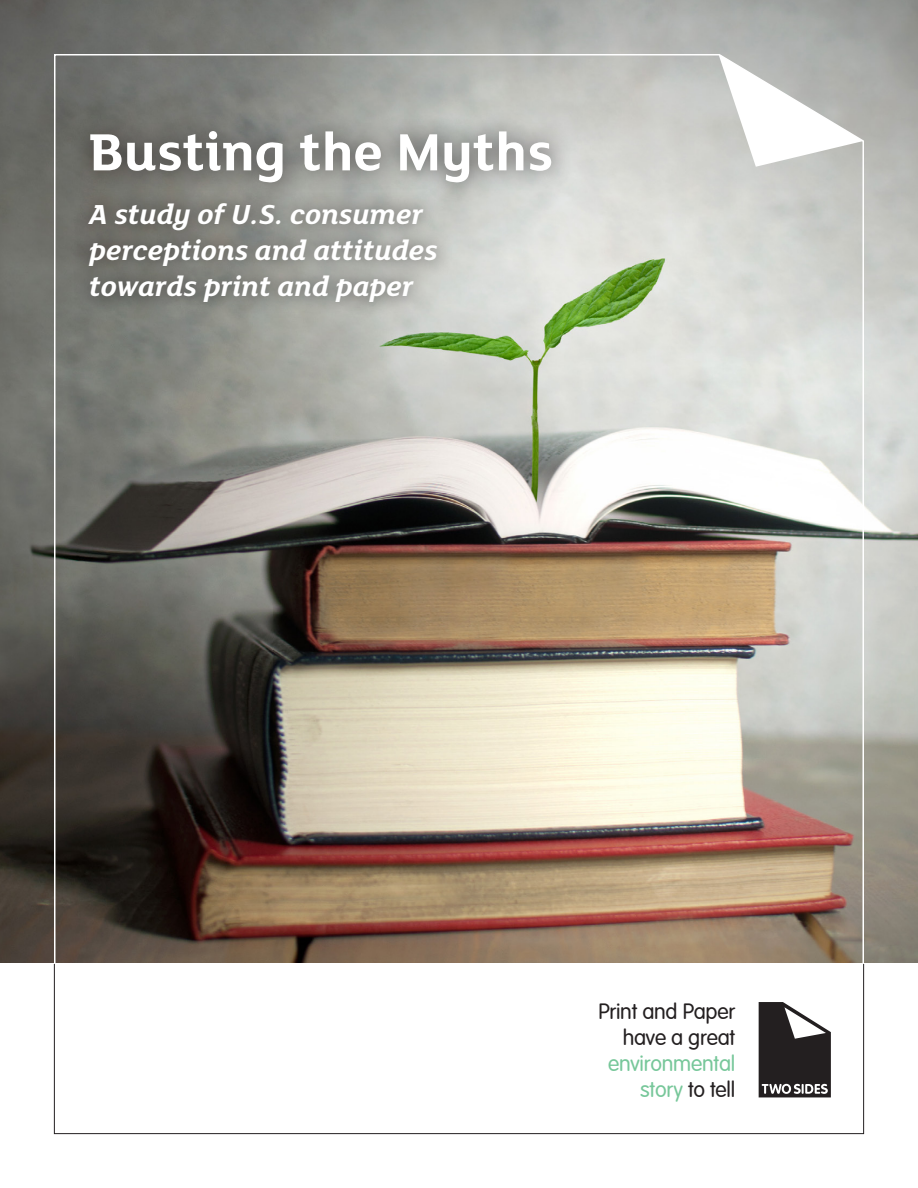
<style>
.page{position:relative;width:918px;height:1188px;background:#fff}
.page>*{position:absolute;margin:0;border:0;box-sizing:border-box;transform-origin:0 0}
.Page_Heading{font:700 57px "FS Lola";color:#fff}
.t1{font:italic 700 30px/36px "FS Lola";color:#fff}
.t2{font:300 21.75px/26px "VAG Rounded";letter-spacing:-.01em;color:#231f20;text-align:right}
.s1{color:#77c79a}
</style>
<div class="page">
<img style="left:0;top:0;width:918px;height:963px">
<img style="left:53px;top:53px;width:812px;height:1042px">
<svg style="left:718px;top:54px;width:145px;height:113px"></svg>
<div style="left:54px;top:964px;width:810px;height:170px;border:1px solid #231f20"></div>
<svg style="left:759px;top:1002px;width:72px;height:95px"></svg>
<div style="left:72px;top:185px;width:382px;height:135px;background:#231f20;opacity:.75"></div>
<div style="left:69px;top:110px;width:504px;height:94px;background:#231f20;opacity:.75"></div>
<p class="Page_Heading" style="left:89px;top:121px;width:465px">Busting the Myths</p>
<p class="t1" style="left:89px;top:197px;width:350px">A study of U.S. consumer perceptions and attitudes towards print and paper</p>
<p class="t2" style="left:598px;top:1000px;width:138px">Print and Paper have a great <span class="s1">environmental story</span> to tell</p>
</div>
